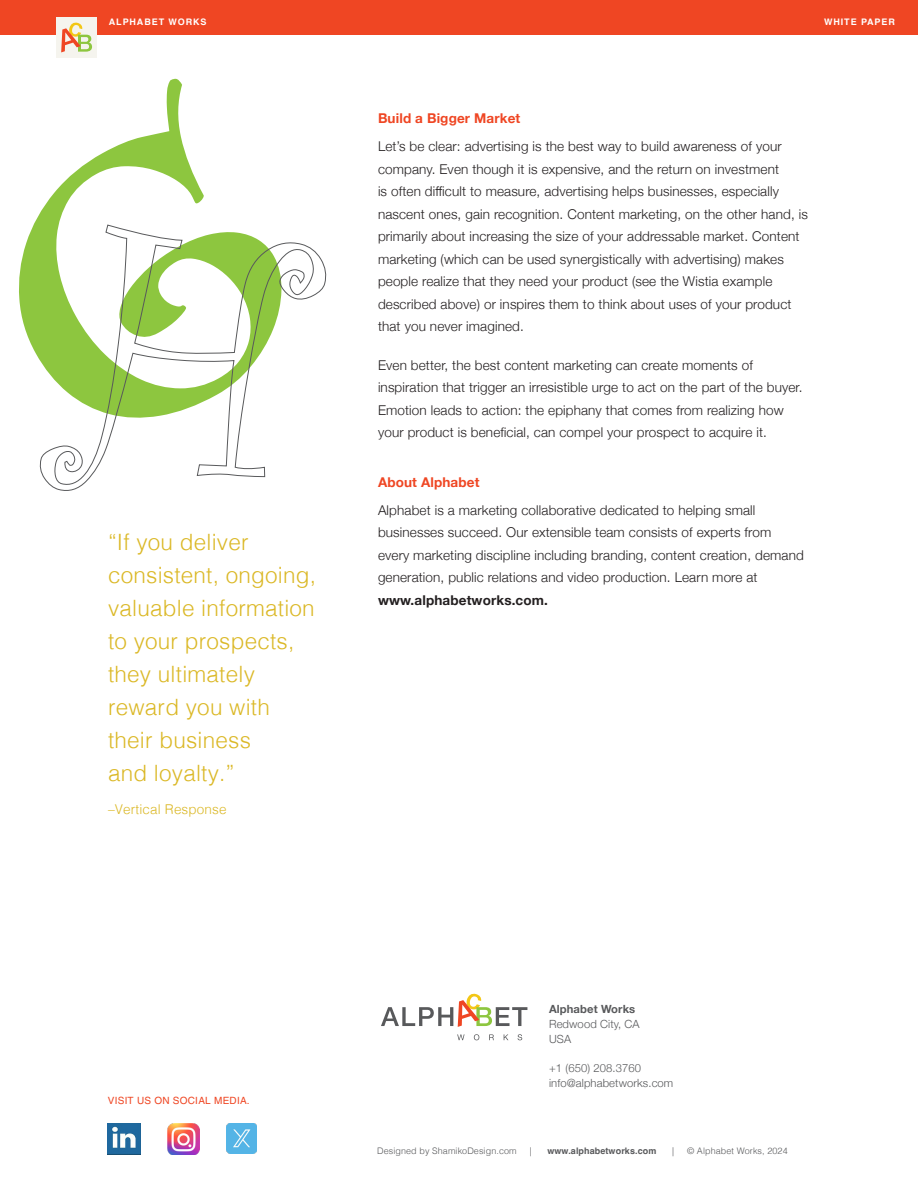
<style>
.page{position:relative;width:918px;height:1188px;background:#fff}
.page>*{position:absolute;margin:0;border:0;box-sizing:border-box;transform-origin:0 0}
.Side_panel_text{font:300 22.5px/33px "Helvetica";letter-spacing:.01em;color:#dbb826}
.Text{font:300 13.5px/22.5px "Helvetica Neue";letter-spacing:.01em;color:#231f20}
.Subhead{font:700 13.5px "Helvetica Neue";letter-spacing:.01em;color:#ef4623}
.Side_panel_text-2{font:300 13.5px "Helvetica";letter-spacing:.01em;color:#dbb826}
.Text-2{font:300 11.25px/15px "Helvetica Neue";letter-spacing:.01em;color:#58595b}
.t1{font:10.05px "Helvetica LT Std";letter-spacing:.025em;color:#ef4623}
.t2{font:300 9px "Helvetica";letter-spacing:.01em;color:#58595b}
.t3{font:700 9px "Helvetica";letter-spacing:.1em;color:#fff}
.t4{font:700 9px "Helvetica";letter-spacing:.01em;color:#58595b}
.s1{font-weight:700}
</style>
<div class="page">
<div style="left:0;top:0;width:918px;height:35px;background:#ef4623"></div>
<div style="left:56px;top:17px;width:41px;height:41px;background:#f5f4ee"></div>
<svg style="left:61px;top:22px;width:31px;height:30px"></svg>
<svg style="left:19px;top:78px;width:185px;height:279px"></svg>
<svg style="left:38px;top:224px;width:289px;height:267px"></svg>
<svg style="left:457px;top:1034px;width:8px;height:6px"></svg>
<svg style="left:474px;top:1034px;width:5px;height:6px"></svg>
<svg style="left:489px;top:1034px;width:5px;height:6px"></svg>
<svg style="left:504px;top:1034px;width:4px;height:6px"></svg>
<svg style="left:518px;top:1034px;width:4px;height:6px"></svg>
<svg style="left:381px;top:993px;width:146px;height:34px"></svg>
<img style="left:226px;top:1123px;width:31px;height:31px">
<img style="left:167px;top:1123px;width:32px;height:31px">
<img style="left:108px;top:1123px;width:32px;height:31px">
<p class="t3" style="left:109px;top:17px;width:99px">ALPHABET WORKS</p>
<p class="t3" style="left:824px;top:17px;width:72px">WHITE PAPER</p>
<p class="Side_panel_text" style="left:108px;top:524px;width:210px">“If you deliver consistent, ongoing, valuable information to your prospects, they ultimately reward you with their business<br>and loyalty.”</p>
<p class="Side_panel_text-2" style="left:108px;top:797px;width:120px">–Vertical Response</p>
<p class="Subhead" style="left:378px;top:108px;width:144px">Build a Bigger Market</p>
<p class="Text" style="left:378px;top:134px;width:431px">Let’s be clear: advertising is the best way to build awareness of your company. Even though it is expensive, and the return on investment<br>is often difficult to measure, advertising helps businesses, especially nascent ones, gain recognition. Content marketing, on the other hand, is primarily about increasing the size of your addressable market. Content marketing (which can be used synergistically with advertising) makes people realize that they need your product (see the Wistia example described above) or inspires them to think about uses of your product that you never imagined.</p>
<p class="Text" style="left:378px;top:353px;width:426px">Even better, the best content marketing can create moments of inspiration that trigger an irresistible urge to act on the part of the buyer.<br>Emotion leads to action: the epiphany that comes from realizing how your product is beneficial, can compel your prospect to acquire it.</p>
<p class="Subhead" style="left:378px;top:472px;width:103px">About Alphabet</p>
<p class="Text" style="left:378px;top:498px;width:427px">Alphabet is a marketing collaborative dedicated to helping small businesses succeed. Our extensible team consists of experts from every marketing discipline including branding, content creation, demand generation, public relations and video production. Learn more at <span class="s1">www.alphabetworks.com.</span></p>
<p class="t1" style="left:108px;top:1095px;width:143px">VISIT US ON SOCIAL MEDIA.</p>
<p class="Text-2" style="left:549px;top:1001px;width:92px"><span class="s1">Alphabet Works<br></span>Redwood City, CA<br>USA</p>
<p class="Text-2" style="left:549px;top:1060px;width:126px">+1 (650) 208.3760 info@alphabetworks.com</p>
<p class="t2" style="left:377px;top:1143px;width:141px">Designed by ShamikoDesign.com</p>
<p class="t2" style="left:530px;top:1143px;width:3px">|</p>
<p class="t4" style="left:547px;top:1145px;width:111px">www.alphabetworks.com</p>
<p class="t2" style="left:672px;top:1143px;width:3px">|</p>
<p class="t2" style="left:687px;top:1143px;width:102px">© Alphabet Works, 2024</p>
</div>
